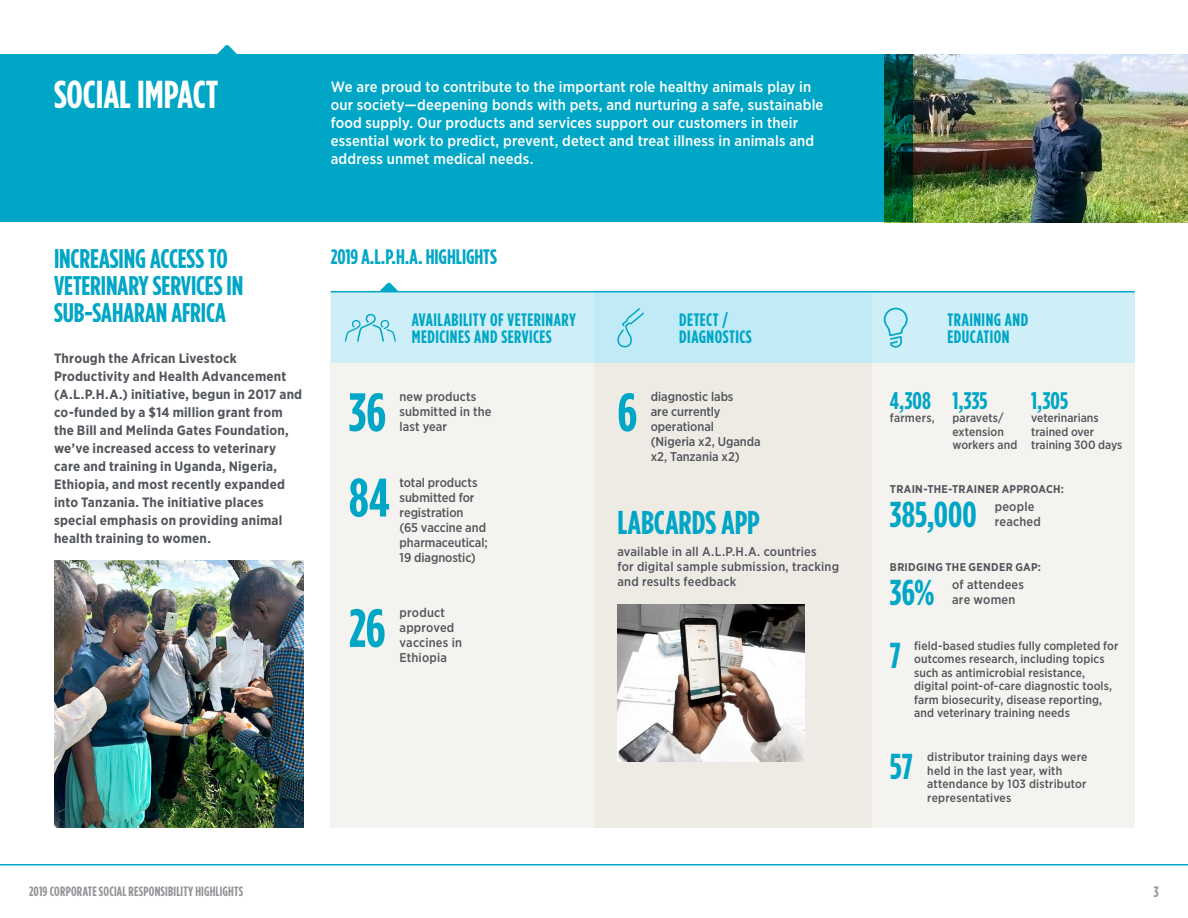
<style>
.page{position:relative;width:1188px;height:918px;background:#fff}
.page>*{position:absolute;margin:0;border:0;box-sizing:border-box;transform-origin:0 0}
.number_large{font:700 54px "Gotham Condensed";color:#00a6c6}
.Divider_Page_Large_T{font:700 39px "Gotham Condensed";color:#fff}
.number_medium{font:700 36px "Gotham Condensed";color:#00a6c6}
.number_medium-2{font:700 33px "Gotham Condensed";letter-spacing:.005em;color:#00a6c6}
.t1{font:700 27px/27px "Gotham Condensed";letter-spacing:-.005em;color:#00a6c6}
.number_small{font:700 24px "Gotham Condensed";color:#00a6c6}
.H2{font:700 21px "Gotham Condensed";letter-spacing:-.005em;color:#00a6c6}
.lv1{font:700 18px/16.5px "Gotham Condensed";letter-spacing:.025em;color:#00a6c6}
.Narrative_Intro_Text{font:500 15px/18px "Gotham Narrow";letter-spacing:.01em;color:#fff}
.t2{font:700 15px "Gotham Condensed";color:#939598}
.P1{font:700 13.5px/18px "Gotham Narrow";letter-spacing:.015em;color:#52555b}
.t3{font:700 13.5px "Gotham Condensed";letter-spacing:.015em;color:#939598}
.lv3{font:500 12.75px/15px "Gotham Narrow";letter-spacing:.005em;color:#52555b}
.lv4{font:500 12px/13.5px "Gotham Narrow";letter-spacing:.005em;color:#52555b}
.lv3-2{font:500 12px/13.5px "Gotham Narrow";letter-spacing:.01em;color:#52555b}
.lv3-3{font:700 11.25px "Gotham Narrow";letter-spacing:.025em;color:#52555b}
</style>
<div class="page">
<img style="left:54px;top:561px;width:250px;height:267px">
<div style="left:871px;top:292px;width:264px;height:536px;background:#f5f3ef"></div>
<div style="left:331px;top:292px;width:263px;height:536px;background:#f5f3ef"></div>
<div style="left:594px;top:292px;width:277px;height:536px;background:#eeebe5"></div>
<div style="left:331px;top:292px;width:804px;height:71px;background:linear-gradient(to right,#caeef7,#caeef7)"></div>
<svg style="left:345px;top:314px;width:51px;height:28px"></svg>
<svg style="left:617px;top:308px;width:27px;height:39px"></svg>
<svg style="left:882px;top:308px;width:27px;height:40px"></svg>
<hr style="left:331px;top:291px;width:804px;height:1px;background:#00a6c6">
<svg style="left:379px;top:282px;width:19px;height:9px"></svg>
<img style="left:617px;top:604px;width:188px;height:157px">
<img style="left:914px;top:54px;width:274px;height:168px">
<div style="left:0;top:54px;width:914px;height:168px;background:#00a6c6"></div>
<hr style="left:0;top:864px;width:1188px;height:2px;background:#00a6c6">
<svg style="left:217px;top:45px;width:20px;height:9px"></svg>
<p class="Divider_Page_Large_T" style="left:54px;top:71px;width:166px">SOCIAL IMPACT</p>
<p class="Narrative_Intro_Text" style="left:331px;top:78px;width:494px">We are proud to contribute to the important role healthy animals play in our society—deepening bonds with pets, and nurturing a safe, sustainable food supply. Our products and services support our customers in their essential work to predict, prevent, detect and treat illness in animals and address unmet medical needs.</p>
<h1 class="t1" style="left:54px;top:245px;width:191px">INCREASING ACCESS TO<br>VETERINARY SERVICES IN<br>SUB-SAHARAN AFRICA</h1>
<p class="P1" style="left:54px;top:349px;width:250px">Through the African Livestock Productivity and Health Advancement (A.L.P.H.A.) initiative, begun in 2017 and co-funded by a $14 million grant from the Bill and Melinda Gates Foundation, we’ve increased access to veterinary care and training in Uganda, Nigeria, Ethiopia, and most recently expanded into Tanzania. The initiative places special emphasis on providing animal health training to women.</p>
<h5 class="H2" style="left:331px;top:244px;width:168px">2019 A.L.P.H.A. HIGHLIGHTS</h5>
<p class="lv1" style="left:412px;top:311px;width:166px">AVAILABILITY OF VETERINARY<br>MEDICINES AND SERVICES</p>
<p class="lv1" style="left:679px;top:311px;width:74px">DETECT /<br>DIAGNOSTICS</p>
<p class="lv1" style="left:947px;top:311px;width:82px">TRAINING AND<br>EDUCATION</p>
<p class="number_large" style="left:349px;top:381px;width:39px">36</p>
<p class="lv3" style="left:400px;top:389px;width:93px">new products submitted in the last year</p>
<p class="number_large" style="left:349px;top:466px;width:42px">84</p>
<p class="lv3" style="left:400px;top:474px;width:90px">total products submitted for registration<br>(65 vaccine and pharmaceutical;<br>19 diagnostic)</p>
<p class="number_large" style="left:349px;top:596px;width:38px">26</p>
<p class="lv3" style="left:400px;top:605px;width:64px">product approved vaccines in<br>Ethiopia</p>
<p class="number_large" style="left:617px;top:381px;width:21px">6</p>
<p class="lv3" style="left:651px;top:389px;width:111px">diagnostic labs<br>are currently operational (Nigeria x2, Uganda x2, Tanzania x2)</p>
<h5 class="number_small" style="left:890px;top:386px;width:42px">4,308</h5>
<p class="lv3-2" style="left:890px;top:411px;width:46px">farmers,</p>
<h5 class="number_small" style="left:952px;top:386px;width:37px">1,335</h5>
<p class="lv3-2" style="left:952px;top:411px;width:67px">paravets/ extension workers and</p>
<h5 class="number_small" style="left:1031px;top:386px;width:38px">1,305</h5>
<p class="lv3-2" style="left:1031px;top:411px;width:93px">veterinarians trained over training 300 days</p>
<p class="lv3-3" style="left:890px;top:482px;width:176px">TRAIN-THE-TRAINER APPROACH:</p>
<p class="number_medium-2" style="left:617px;top:503px;width:144px">LABCARDS APP</p>
<p class="number_medium" style="left:890px;top:494px;width:88px">385,000</p>
<p class="lv3" style="left:995px;top:499px;width:48px">people reached</p>
<p class="lv3" style="left:617px;top:544px;width:223px">available in all A.L.P.H.A. countries<br>for digital sample submission, tracking and results feedback</p>
<p class="lv3-3" style="left:890px;top:560px;width:152px">BRIDGING THE GENDER GAP:</p>
<p class="number_medium" style="left:890px;top:572px;width:46px">36%</p>
<p class="lv3" style="left:952px;top:577px;width:73px">of attendees are women</p>
<p class="number_medium" style="left:890px;top:634px;width:13px">7</p>
<p class="lv4" style="left:914px;top:639px;width:206px">field-based studies fully completed for outcomes research, including topics such as antimicrobial resistance, digital point-of-care diagnostic tools, farm biosecurity, disease reporting, and veterinary training needs</p>
<p class="number_medium" style="left:890px;top:746px;width:24px">57</p>
<p class="lv3-2" style="left:927px;top:750px;width:162px">distributor training days were held in the last year, with attendance by 103 distributor representatives</p>
<p class="t3" style="left:29px;top:883px;width:215px">2019 CORPORATE SOCIAL RESPONSIBILITY HIGHLIGHTS</p>
<p class="t2" style="left:1154px;top:883px;width:6px">3</p>
</div>
